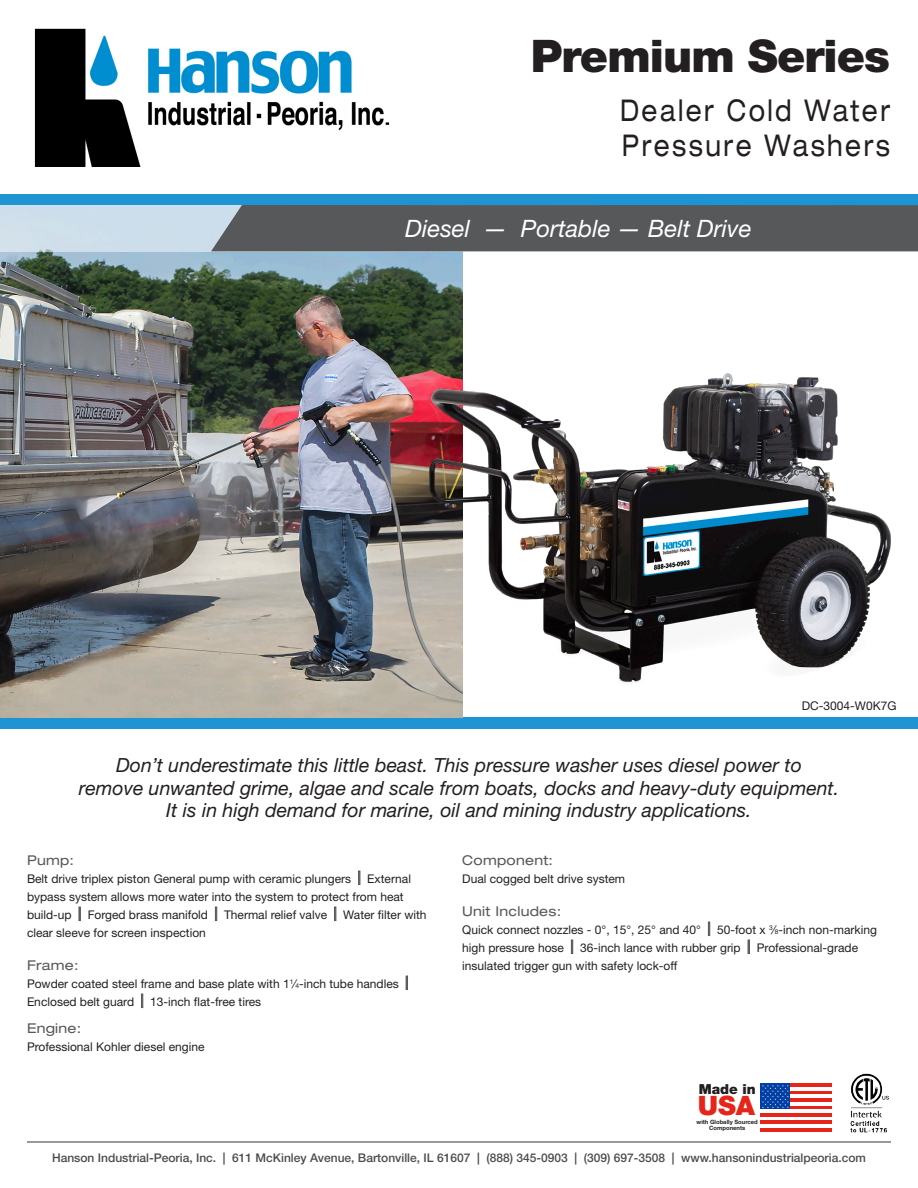
<style>
.page{position:relative;width:918px;height:1188px;background:#fff}
.page>*{position:absolute;margin:0;border:0;box-sizing:border-box;transform-origin:0 0}
.t1{font:900 45px "Helvetica Neue LT Std";letter-spacing:-.02em;color:#231f20}
.t2{font:expanded 30px "Helvetica Neue LT Std";letter-spacing:.1em;color:#231f20;scale:.8 1}
.t3{font:900 26.7px "Helvetica Neue LT Std";color:#e72419}
.t4{font:italic 24px "Helvetica Neue LT Std";color:#fff}
.t5{font:italic 19.5px "Helvetica Neue LT Std";color:#231f20}
.t6{font:900 13.8px "Helvetica Neue LT Std";color:#231f20}
.t7{font:expanded 13.5px "Helvetica Neue LT Std";letter-spacing:.02em;color:#57585a}
.t8{font:12px "Helvetica Neue LT Std";color:#231f20}
.t9{font:500 12px "Helvetica Neue LT Std";color:#4b4c4d}
.t10{font:700 5.85px/5.8px "Helvetica Neue LT Std";color:#231f20;text-align:center}
.s1{font-size:6.6px}
</style>
<div class="page">
<img style="left:34px;top:28px;width:356px;height:139px">
<hr style="left:27px;top:1141px;width:864px;height:2px;background:#4b4c4d">
<div style="left:0;top:194px;width:918px;height:12px;background:#1f94d2"></div>
<div style="left:0;top:718px;width:918px;height:11px;background:#1f94d2"></div>
<img style="left:0;top:251px;width:462px;height:467px">
<div style="left:0;top:205px;width:596px;height:46px;background:#ccdeeb"></div>
<div style="left:211px;top:205px;width:707px;height:46px;background:#57585a"></div>
<img style="left:426px;top:369px;width:465px;height:323px">
<svg style="left:760px;top:1083px;width:72px;height:49px"></svg>
<img style="left:850px;top:1073px;width:39px;height:60px">
<p class="t1" style="left:531px;top:29px;width:361px">Premium Series</p>
<p class="t2" style="left:620px;top:92px;width:339px">Dealer Cold Water</p>
<p class="t2" style="left:622px;top:127px;width:337px">Pressure Washers</p>
<p class="t4" style="left:405px;top:214px;width:348px">Diesel — Portable — Belt Drive</p>
<p class="t8" style="left:802px;top:698px;width:96px">DC-3004-W0K7G</p>
<p class="t5" style="left:116px;top:754px;width:687px">Don’t underestimate this little beast. This pressure washer uses diesel power to</p>
<p class="t5" style="left:79px;top:776px;width:762px">remove unwanted grime, algae and scale from boats, docks and heavy-duty equipment.</p>
<p class="t5" style="left:166px;top:799px;width:587px">It is in high demand for marine, oil and mining industry applications.</p>
<p class="t7" style="left:27px;top:852px;width:49px">Pump:</p>
<p class="t8" style="left:27px;top:872px;width:326px">Belt drive triplex piston General pump with ceramic plungers</p>
<p class="t8" style="left:367px;top:872px;width:45px">External</p>
<p class="t8" style="left:27px;top:890px;width:378px">bypass system allows more water into the system to protect from heat</p>
<p class="t8" style="left:27px;top:908px;width:46px">build-up</p>
<p class="t8" style="left:88px;top:908px;width:122px">Forged brass manifold</p>
<p class="t8" style="left:224px;top:908px;width:105px">Thermal relief valve</p>
<p class="t8" style="left:343px;top:908px;width:85px">Water filter with</p>
<p class="t8" style="left:27px;top:926px;width:180px">clear sleeve for screen inspection</p>
<p class="t7" style="left:27px;top:957px;width:53px">Frame:</p>
<p class="t8" style="left:27px;top:977px;width:373px">Powder coated steel frame and base plate with 1<sup>1</sup>⁄<span class="s1">4</span>-inch tube handles</p>
<p class="t8" style="left:27px;top:995px;width:109px">Enclosed belt guard</p>
<p class="t8" style="left:150px;top:995px;width:113px">13-inch flat-free tires</p>
<p class="t7" style="left:27px;top:1020px;width:56px">Engine:</p>
<p class="t8" style="left:27px;top:1040px;width:179px">Professional Kohler diesel engine</p>
<p class="t7" style="left:462px;top:852px;width:92px">Component:</p>
<p class="t8" style="left:462px;top:872px;width:164px">Dual cogged belt drive system</p>
<p class="t7" style="left:462px;top:903px;width:101px">Unit Includes:</p>
<p class="t8" style="left:462px;top:923px;width:240px">Quick connect nozzles - 0°, 15°, 25° and 40°</p>
<p class="t8" style="left:717px;top:923px;width:161px">50-foot x <sup>3</sup>⁄<span class="s1">8</span>-inch non-marking</p>
<p class="t8" style="left:462px;top:941px;width:103px">high pressure hose</p>
<p class="t8" style="left:580px;top:941px;width:162px">36-inch lance with rubber grip</p>
<p class="t8" style="left:757px;top:941px;width:103px">Professional-grade</p>
<p class="t8" style="left:462px;top:959px;width:217px">insulated trigger gun with safety lock-off</p>
<p class="t6" style="left:699px;top:1080px;width:59px">Made in</p>
<p class="t10" style="left:697px;top:1119px;width:63px">with Globally Sourced<br>Components</p>
<p class="t3" style="left:698px;top:1090px;width:59px">USA</p>
<p class="t9" style="left:52px;top:1151px;width:815px">Hanson Industrial-Peoria, Inc. | 611 McKinley Avenue, Bartonville, IL 61607 | (888) 345-0903 | (309) 697-3508 | www.hansonindustrialpeoria.com</p>
</div>
